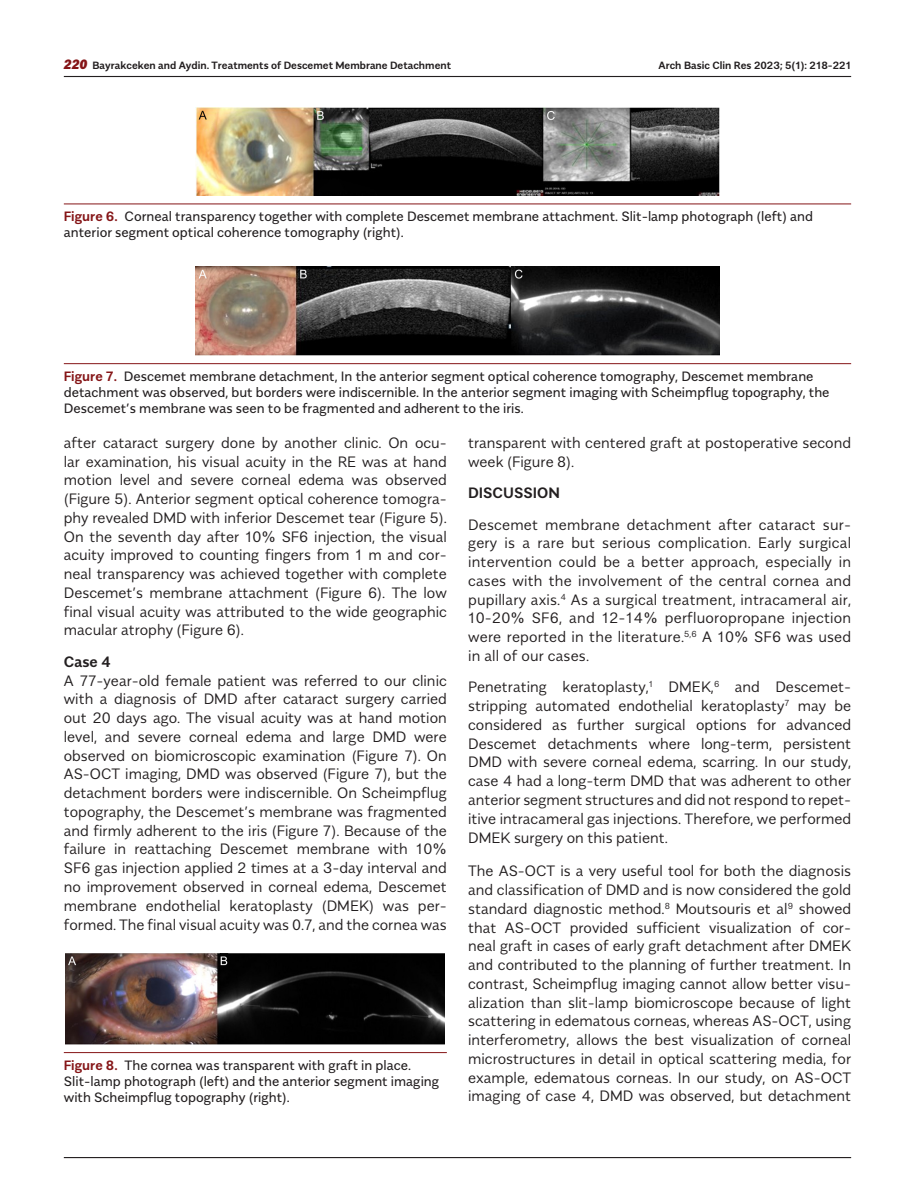
<style>
.page{position:relative;width:915px;height:1191px;background:#fff}
.page>*{position:absolute;margin:0;border:0;box-sizing:border-box;transform-origin:0 0}
.t1{font:300 15px/18.8px "Alergia Normal";color:#231f20;text-align:justify}
.t2{font:600 15px "Alergia Normal";color:#231f20}
.t3{font:13.5px/16.2px "Alergia Normal";color:#231f20}
.t4{font:600 10.5px "Alergia Normal";color:#231f20}
.s1{font-weight:900;font-style:italic;font-size:13.5px;color:#851517}
.s2{font-weight:600;color:#851517}
</style>
<div class="page">
<hr style="left:64px;top:1157px;width:786px;height:1px;background:#231f20">
<hr style="left:64px;top:76px;width:786px;height:1px;background:#231f20">
<hr style="left:64px;top:203px;width:786px;height:1px;background:#851517">
<img style="left:196px;top:108px;width:523px;height:88px">
<hr style="left:64px;top:363px;width:786px;height:1px;background:#851517">
<img style="left:196px;top:266px;width:523px;height:90px">
<hr style="left:64px;top:1052px;width:382px;height:1px;background:#851517">
<img style="left:66px;top:953px;width:378px;height:91px">
<p class="t4" style="left:64px;top:57px;width:388px"><span class="s1">220</span> Bayrakceken and Aydin. Treatments of Descemet Membrane Detachment</p>
<p class="t4" style="left:658px;top:57px;width:194px">Arch Basic Clin Res 2023; 5(1): 218-221</p>
<p class="t3" style="left:64px;top:207px;width:750px"><span class="s2">Figure 6.</span> Corneal transparency together with complete Descemet membrane attachment. Slit-lamp photograph (left) and anterior segment optical coherence tomography (right).</p>
<p class="t3" style="left:64px;top:367px;width:767px"><span class="s2">Figure 7.</span> Descemet membrane detachment, In the anterior segment optical coherence tomography, Descemet membrane detachment was observed, but borders were indiscernible. In the anterior segment imaging with Scheimpflug topography, the<br>Descemet’s membrane was seen to be fragmented and adherent to the iris.</p>
<p class="t1" style="left:64px;top:432px;width:384px">after cataract surgery done by another clinic. On ocu&shy;lar examination, his visual acuity in the RE was at hand motion level and severe corneal edema was observed (Figure 5). Anterior segment optical coherence tomogra&shy;phy revealed DMD with inferior Descemet tear (Figure 5).<br>On the seventh day after 10% SF6 injection, the visual acuity improved to counting fingers from 1 m and cor&shy;neal transparency was achieved together with complete Descemet’s membrane attachment (Figure 6). The low final visual acuity was attributed to the wide geographic macular atrophy (Figure 6).</p>
<p class="t2" style="left:64px;top:650px;width:49px">Case 4</p>
<p class="t1" style="left:64px;top:670px;width:384px">A 77-year-old female patient was referred to our clinic with a diagnosis of DMD after cataract surgery carried out 20 days ago. The visual acuity was at hand motion level, and severe corneal edema and large DMD were observed on biomicroscopic examination (Figure 7). On AS-OCT imaging, DMD was observed (Figure 7), but the detachment borders were indiscernible. On Scheimpflug topography, the Descemet’s membrane was fragmented and firmly adherent to the iris (Figure 7). Because of the failure in reattaching Descemet membrane with 10% SF6 gas injection applied 2 times at a 3-day interval and no improvement observed in corneal edema, Descemet membrane endothelial keratoplasty (DMEK) was per&shy;formed. The final visual acuity was 0.7, and the cornea was</p>
<p class="t3" style="left:64px;top:1056px;width:377px"><span class="s2">Figure 8.</span> The cornea was transparent with graft in place.<br>Slit-lamp photograph (left) and the anterior segment imaging with Scheimpflug topography (right).</p>
<p class="t1" style="left:468px;top:432px;width:384px">transparent with centered graft at postoperative second week (Figure 8).</p>
<p class="t2" style="left:468px;top:481px;width:93px">DISCUSSION</p>
<p class="t1" style="left:468px;top:514px;width:384px">Descemet membrane detachment after cataract sur&shy;gery is a rare but serious complication. Early surgical intervention could be a better approach, especially in cases with the involvement of the central cornea and pupillary axis.<sup>4</sup> As a surgical treatment, intracameral air, 10-20% SF6, and 12-14% perfluoropropane injection were reported in the literature.<sup>5,6</sup> A 10% SF6 was used in all of our cases.</p>
<p class="t1" style="left:468px;top:676px;width:384px">Penetrating keratoplasty,<sup>1</sup> DMEK,<sup>6</sup> and Descemet&shy;stripping automated endothelial keratoplasty<sup>7</sup> may be considered as further surgical options for advanced Descemet detachments where long-term, persistent DMD with severe corneal edema, scarring. In our study, case 4 had a long-term DMD that was adherent to other anterior segment structures and did not respond to repet&shy;itive intracameral gas injections. Therefore, we performed DMEK surgery on this patient.</p>
<p class="t1" style="left:468px;top:860px;width:384px">The AS-OCT is a very useful tool for both the diagnosis and classification of DMD and is now considered the gold standard diagnostic method.<sup>8</sup> Moutsouris et al<sup>9</sup> showed that AS-OCT provided sufficient visualization of cor&shy;neal graft in cases of early graft detachment after DMEK and contributed to the planning of further treatment. In contrast, Scheimpflug imaging cannot allow better visu&shy;alization than slit-lamp biomicroscope because of light scattering in edematous corneas, whereas AS-OCT, using interferometry, allows the best visualization of corneal microstructures in detail in optical scattering media, for example, edematous corneas. In our study, on AS-OCT imaging of case 4, DMD was observed, but detachment</p>
</div>
